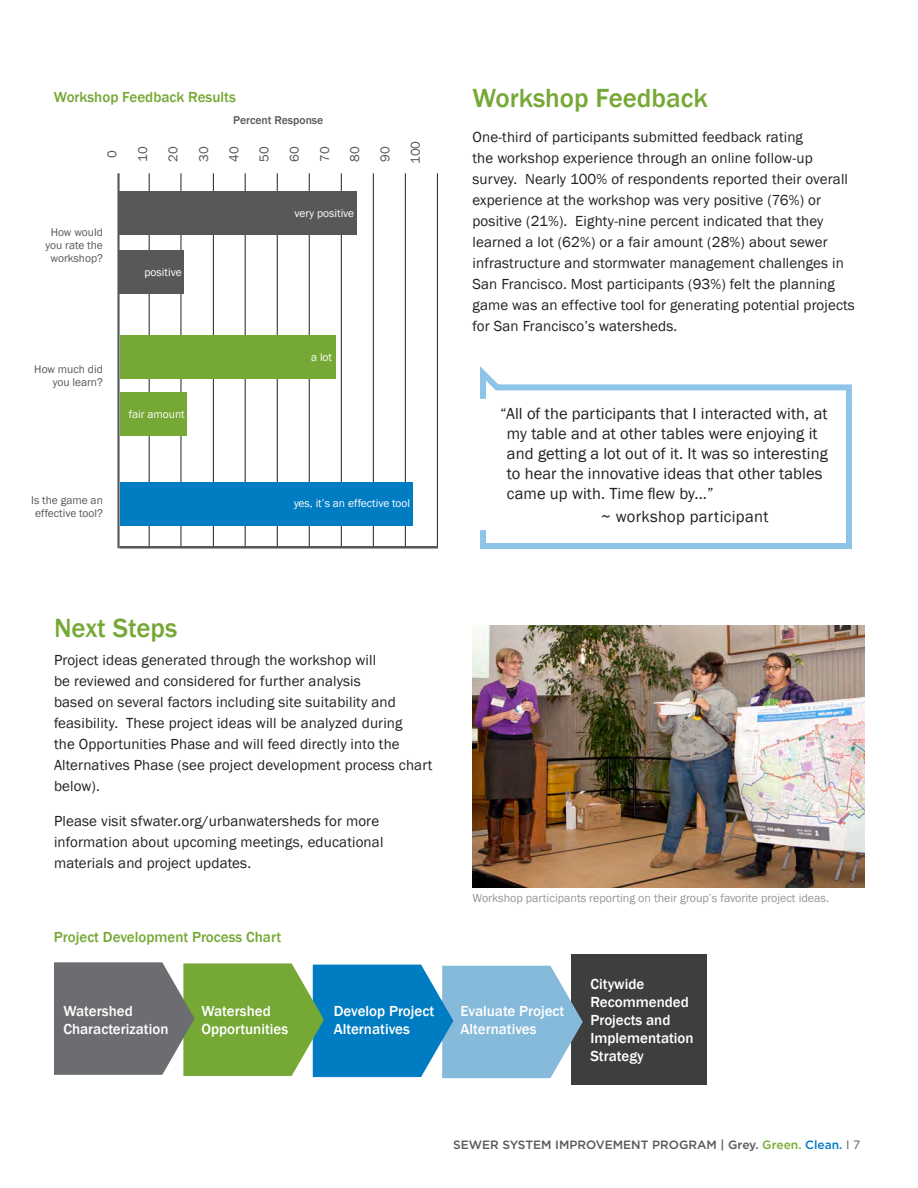
<style>
.page{position:relative;width:918px;height:1188px;background:#fff}
.page>*{position:absolute;margin:0;border:0;box-sizing:border-box;transform-origin:0 0}
.Fact_Sheet_Heading{font:500 27px "Franklin Gothic";color:#76a835}
.Body_Copy{font:16.5px/19.8px "Franklin Gothic";letter-spacing:.005em;color:#231f20}
.Body_Copy-2{font:15px/21px "Franklin Gothic";letter-spacing:.01em;color:#231f20}
.t1{font:500 15px/18px "Franklin Gothic";color:#fff}
.Body_Copy-3{font:500 15px "Franklin Gothic";color:#76a835}
.t2{font:13.2px "Franklin Gothic";color:#57585a}
.Body_Copy-4{font:12px "Franklin Gothic";color:#939598}
.t3{font:500 12px "Gotham";color:#57585a}
.t4{font:500 11.7px "Franklin Gothic";color:#57585a}
.t5{font:11.55px/12.9px "Franklin Gothic";color:#57585a;text-align:center}
.t6{font:11.55px "Franklin Gothic";color:#fff}
.s1{color:#79ad36}
.s2{color:#007cc2}
.s3{font-weight:400}
</style>
<div class="page">
<svg style="left:480px;top:415px;width:372px;height:134px"></svg>
<svg style="left:480px;top:366px;width:372px;height:49px"></svg>
<img style="left:472px;top:626px;width:392px;height:261px">
<hr style="left:437px;top:173px;width:1px;height:375px;background:#231f20">
<hr style="left:405px;top:173px;width:1px;height:375px;background:#231f20">
<hr style="left:373px;top:173px;width:1px;height:375px;background:#231f20">
<hr style="left:341px;top:173px;width:1px;height:375px;background:#231f20">
<hr style="left:309px;top:173px;width:1px;height:375px;background:#231f20">
<hr style="left:277px;top:173px;width:1px;height:375px;background:#231f20">
<hr style="left:245px;top:173px;width:1px;height:375px;background:#231f20">
<hr style="left:213px;top:173px;width:1px;height:375px;background:#231f20">
<hr style="left:181px;top:173px;width:1px;height:375px;background:#231f20">
<hr style="left:149px;top:173px;width:1px;height:375px;background:#231f20">
<div style="left:119px;top:250px;width:65px;height:44px;background:#57585a"></div>
<div style="left:119px;top:191px;width:238px;height:44px;background:#57585a"></div>
<div style="left:120px;top:335px;width:216px;height:43px;background:#75a834"></div>
<div style="left:120px;top:393px;width:67px;height:43px;background:#75a834"></div>
<hr style="left:117px;top:173px;width:3px;height:375px;background:#57585a">
<hr style="left:119px;top:546px;width:319px;height:3px;background:#57585a">
<div style="left:120px;top:482px;width:292px;height:43px;background:#007cc2"></div>
<div style="left:572px;top:955px;width:135px;height:130px;background:#3e3e3f"></div>
<svg style="left:54px;top:962px;width:529px;height:116px;background:#669997"></svg>
<p class="Body_Copy-3" style="left:54px;top:88px;width:183px">Workshop Feedback Results</p>
<p class="t4" style="left:233px;top:113px;width:92px">Percent Response</p>
<p class="t2" style="left:104px;top:158px;width:9px;rotate:-90deg">0</p>
<p class="t2" style="left:134px;top:162px;width:17px;rotate:-90deg">10</p>
<p class="t2" style="left:165px;top:162px;width:17px;rotate:-90deg">20</p>
<p class="t2" style="left:196px;top:162px;width:17px;rotate:-90deg">30</p>
<p class="t2" style="left:226px;top:162px;width:17px;rotate:-90deg">40</p>
<p class="t2" style="left:256px;top:162px;width:17px;rotate:-90deg">50</p>
<p class="t2" style="left:286px;top:162px;width:17px;rotate:-90deg">60</p>
<p class="t2" style="left:316px;top:162px;width:17px;rotate:-90deg">70</p>
<p class="t2" style="left:347px;top:162px;width:17px;rotate:-90deg">80</p>
<p class="t2" style="left:377px;top:162px;width:17px;rotate:-90deg">90</p>
<p class="t2" style="left:407px;top:164px;width:24px;rotate:-90deg">100</p>
<p class="t5" style="left:46px;top:226px;width:59px">How would you rate the workshop?</p>
<p class="t6" style="left:145px;top:265px;width:39px">positive</p>
<p class="t5" style="left:34px;top:363px;width:70px;text-align:right">How much did you learn?</p>
<p class="t6" style="left:129px;top:407px;width:58px">fair amount</p>
<p class="t5" style="left:31px;top:494px;width:73px">Is the game an effective tool?</p>
<p class="t6" style="left:294px;top:206px;width:61px">very positive</p>
<p class="t6" style="left:311px;top:350px;width:22px">a lot</p>
<p class="t6" style="left:294px;top:496px;width:118px">yes, it’s an effective tool</p>
<p class="Fact_Sheet_Heading" style="left:472px;top:81px;width:237px">Workshop Feedback</p>
<p class="Body_Copy-2" style="left:472px;top:126px;width:384px">One-third of participants submitted feedback rating<br>the workshop experience through an online follow-up survey. Nearly 100% of respondents reported their overall experience at the workshop was very positive (76%) or positive (21%). Eighty-nine percent indicated that they learned a lot (62%) or a fair amount (28%) about sewer infrastructure and stormwater management challenges in San Francisco. Most participants (93%) felt the planning game was an effective tool for generating potential projects for San Francisco’s watersheds.</p>
<p class="Body_Copy" style="left:507px;top:404px;width:322px;text-indent:-7px">“All of the participants that I interacted with, at my table and at other tables were enjoying it and getting a lot out of it. It was so interesting to hear the innovative ideas that other tables came up with. Time flew by...”</p>
<p class="Body_Copy" style="left:601px;top:507px;width:169px">~ workshop participant</p>
<p class="Fact_Sheet_Heading" style="left:54px;top:612px;width:125px">Next Steps</p>
<p class="Body_Copy-2" style="left:54px;top:650px;width:380px">Project ideas generated through the workshop will<br>be reviewed and considered for further analysis<br>based on several factors including site suitability and feasibility. These project ideas will be analyzed during<br>the Opportunities Phase and will feed directly into the Alternatives Phase (see project development process chart below).</p>
<p class="Body_Copy-2" style="left:54px;top:810px;width:331px">Please visit sfwater.org/urbanwatersheds for more information about upcoming meetings, educational materials and project updates.</p>
<p class="Body_Copy-3" style="left:54px;top:928px;width:229px">Project Development Process Chart</p>
<p class="t1" style="left:63px;top:1002px;width:107px">Watershed<br>Characterization</p>
<p class="t1" style="left:201px;top:1002px;width:88px">Watershed<br>Opportunities</p>
<p class="t1" style="left:334px;top:1002px;width:102px">Develop Project<br>Alternatives</p>
<p class="Body_Copy-4" style="left:472px;top:891px;width:358px">Workshop participants reporting on their group’s favorite project ideas.</p>
<p class="t1" style="left:460px;top:1002px;width:105px">Evaluate Project<br>Alternatives</p>
<p class="t1" style="left:590px;top:975px;width:105px">Citywide<br>Recommended<br>Projects and<br>Implementation<br>Strategy</p>
<p class="t3" style="left:453px;top:1137px;width:409px">SEWER SYSTEM IMPROVEMENT PROGRAM | Grey. <span class="s1">Green.</span> <span class="s2">Clean.</span> <span class="s3">I 7</span></p>
</div>
